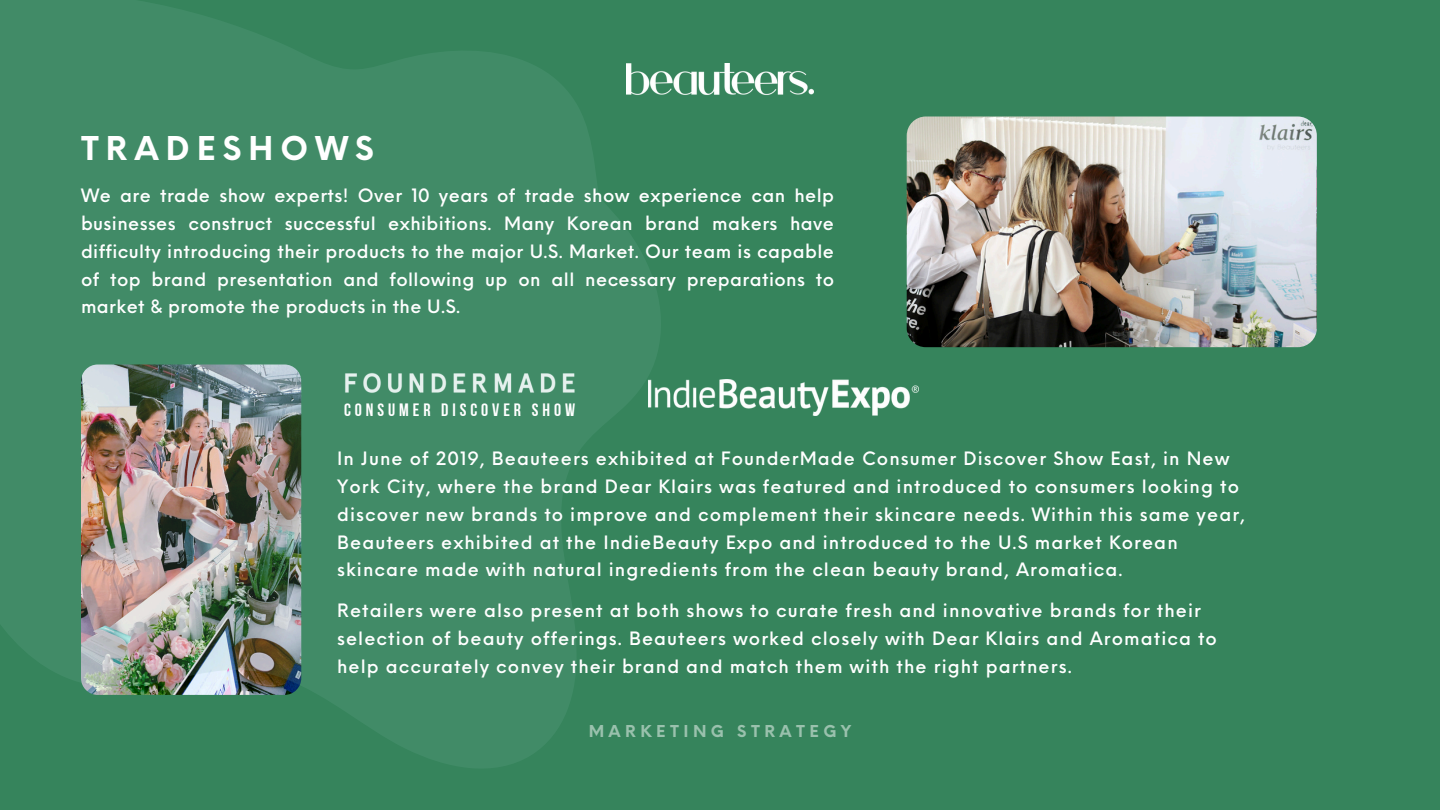
<style>
.page{position:relative;width:1440px;height:810px;background:#36845c}
.page>*{position:absolute;margin:0;border:0;box-sizing:border-box;transform-origin:0 0}
.t1{font:700 32px "Neue Einstellung";letter-spacing:.22em;color:#fff}
.t2{font:500 18px/27.8px "Neue Einstellung";letter-spacing:.06em;color:#fff}
.t3{font:17.9px "Bebas Neue Cyrillic";letter-spacing:.22em;color:#fff}
.t4{font:700 16px "Neue Einstellung";letter-spacing:.28em;color:#fff}
</style>
<div class="page">
<img style="left:669px;top:63px;width:144px;height:32px">
<img style="left:907px;top:116px;width:410px;height:231px;border-radius:19px">
<img style="left:669px;top:379px;width:249px;height:36px">
<svg style="left:0;top:0;width:669px;height:768px;fill:#418b67"></svg>
<p class="t1" style="left:81px;top:119px;width:294px">TRADESHOWS</p>
<h2 class="t2" style="left:81px;top:180px;width:755px;text-align:justify">We are trade show experts! Over 10 years of trade show experience can help businesses construct successful exhibitions. Many Korean brand makers have difficulty introducing their products to the major U.S. Market. Our team is capable of top brand presentation and following up on all necessary preparations to market &amp; promote the products in the U.S.</h2>
<h3 class="t3" style="left:344px;top:403px;width:233px">CONSUMER DISCOVER SHOW</h3>
<p class="t2" style="left:337px;top:443px;width:910px">In June of 2019, Beauteers exhibited at FounderMade Consumer Discover Show East, in New York City, where the brand Dear Klairs was featured and introduced to consumers looking to discover new brands to improve and complement their skincare needs. Within this same year, Beauteers exhibited at the IndieBeauty Expo and introduced to the U.S market Korean skincare made with natural ingredients from the clean beauty brand, Aromatica.</p>
<h3 class="t2" style="left:337px;top:595px;width:881px">Retailers were also present at both shows to curate fresh and innovative brands for their selection of beauty offerings. Beauteers worked closely with Dear Klairs and Aromatica to help accurately convey their brand and match them with the right partners.</h3>
<p class="t4" style="left:589px;top:717px;width:264px">MARKETING STRATEGY</p>
</div>
